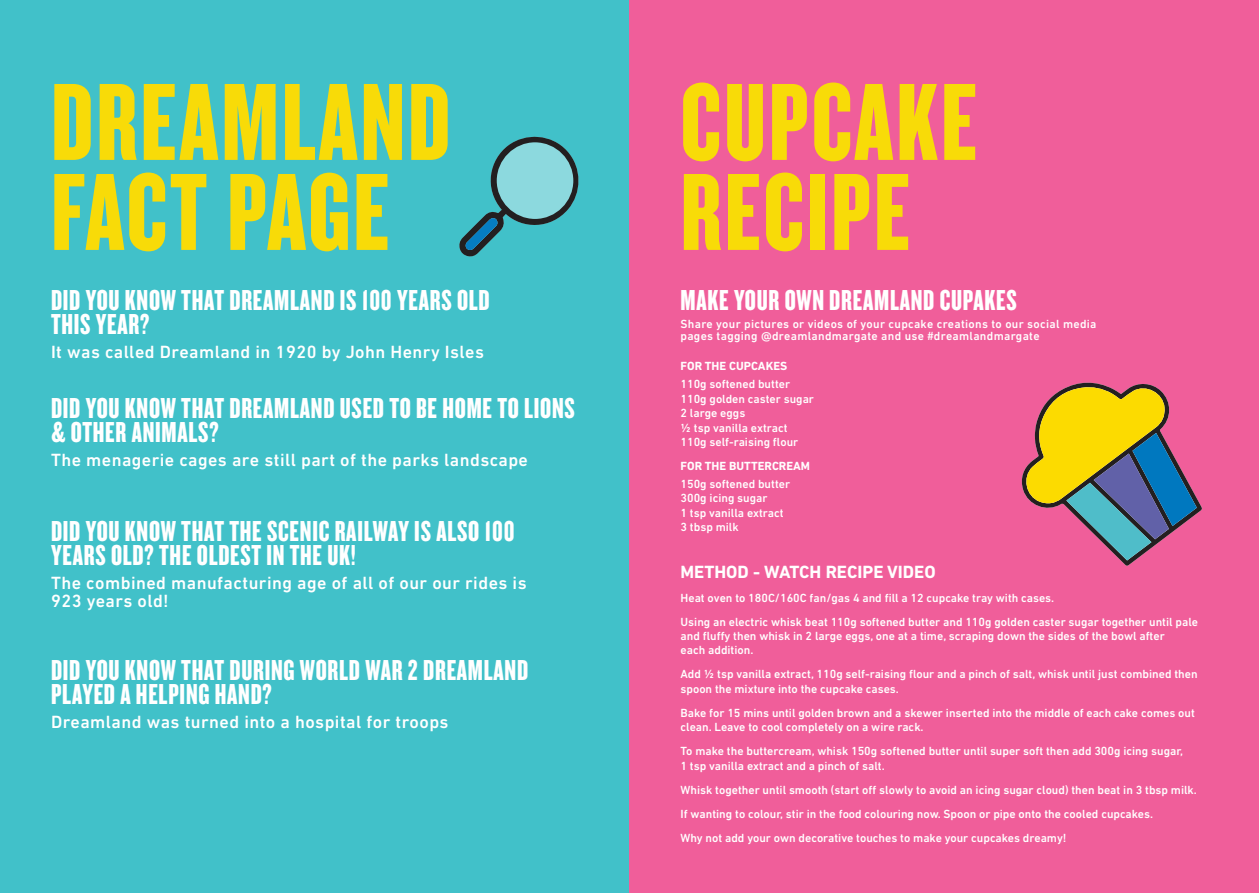
<style>
.page{position:relative;width:1259px;height:893px;background:#fff}
.page>*{position:absolute;margin:0;border:0;box-sizing:border-box;transform-origin:0 0}
.t1{font:114px "Knockout HTF68 Full Featherwt";letter-spacing:.025em;color:#f8db08}
.t2{font:30px/24px "Knockout HTF68 Full Featherwt";letter-spacing:.025em;color:#fff}
.t3{font:500 18px "DIN Next LT Pro";letter-spacing:.025em;color:#fff}
.t4{font:700 18px "DIN Next LT Pro";color:#fff}
.t5{font:500 12px/14.4px "DIN Next LT Pro";color:#fff}
.t6{font:500 12px "DIN Next LT Pro";letter-spacing:.025em;color:#fff}
.t7{font:700 12px "DIN Next LT Pro";color:#fff}
</style>
<div class="page">
<div style="left:0;top:0;width:629px;height:893px;background:#41c1c9"></div>
<div style="left:629px;top:0;width:630px;height:893px;background:#f05e9a"></div>
<svg style="left:459px;top:136px;width:120px;height:121px"></svg>
<svg style="left:1021px;top:382px;width:181px;height:184px"></svg>
<p class="t1" style="left:51px;top:64px;width:401px">DREAMLAND</p>
<p class="t1" style="left:51px;top:154px;width:340px">FACT PAGE</p>
<p class="t2" style="left:51px;top:289px;width:440px">DID YOU KNOW THAT DREAMLAND IS 100 YEARS OLD</p>
<p class="t2" style="left:51px;top:313px;width:100px">THIS YEAR?</p>
<p class="t3" style="left:51px;top:342px;width:434px">It was called Dreamland in 1920 by John Henry Isles</p>
<p class="t2" style="left:51px;top:397px;width:525px">DID YOU KNOW THAT DREAMLAND USED TO BE HOME TO LIONS &amp; OTHER ANIMALS?</p>
<p class="t3" style="left:51px;top:450px;width:478px">The menagerie cages are still part of the parks landscape</p>
<p class="t2" style="left:51px;top:519px;width:465px">DID YOU KNOW THAT THE SCENIC RAILWAY IS ALSO 100</p>
<p class="t2" style="left:51px;top:543px;width:306px">YEARS OLD? THE OLDEST IN THE UK!</p>
<p class="t3" style="left:51px;top:572px;width:477px">The combined manufacturing age of all of our our rides is</p>
<p class="t3" style="left:51px;top:590px;width:119px">923 years old!</p>
<p class="t2" style="left:51px;top:658px;width:479px">DID YOU KNOW THAT DURING WORLD WAR 2 DREAMLAND<br>PLAYED A HELPING HAND?</p>
<p class="t3" style="left:51px;top:711px;width:399px">Dreamland was turned into a hospital for troops</p>
<p class="t1" style="left:680px;top:64px;width:298px">CUPCAKE</p>
<p class="t1" style="left:680px;top:154px;width:231px">RECIPE</p>
<p class="t2" style="left:680px;top:289px;width:338px">MAKE YOUR OWN DREAMLAND CUPAKES</p>
<p class="t6" style="left:680px;top:317px;width:417px">Share your pictures or videos of your cupcake creations to our social media</p>
<p class="t6" style="left:680px;top:329px;width:361px">pages tagging @dreamlandmargate and use #dreamlandmargate</p>
<p class="t7" style="left:680px;top:359px;width:108px">FOR THE CUPCAKES</p>
<p class="t5" style="left:680px;top:377px;width:111px">110g softened butter</p>
<p class="t5" style="left:680px;top:391px;width:135px">110g golden caster sugar</p>
<p class="t5" style="left:680px;top:406px;width:66px">2 large eggs</p>
<p class="t5" style="left:680px;top:420px;width:109px">½ tsp vanilla extract</p>
<p class="t5" style="left:680px;top:435px;width:119px">110g self-raising flour</p>
<p class="t7" style="left:680px;top:459px;width:131px">FOR THE BUTTERCREAM</p>
<p class="t5" style="left:680px;top:477px;width:111px">150g softened butter</p>
<p class="t5" style="left:680px;top:491px;width:89px">300g icing sugar</p>
<p class="t5" style="left:680px;top:505px;width:105px">1 tsp vanilla extract</p>
<p class="t5" style="left:680px;top:520px;width:60px">3 tbsp milk</p>
<p class="t4" style="left:680px;top:561px;width:257px">METHOD - WATCH RECIPE VIDEO</p>
<p class="t5" style="left:680px;top:590px;width:375px">Heat oven to 180C/160C fan/gas 4 and fill a 12 cupcake tray with cases.</p>
<p class="t5" style="left:680px;top:614px;width:519px">Using an electric whisk beat 110g softened butter and 110g golden caster sugar together until pale and fluffy then whisk in 2 large eggs, one at a time, scraping down the sides of the bowl after</p>
<p class="t5" style="left:680px;top:643px;width:74px">each addition.</p>
<p class="t5" style="left:680px;top:667px;width:519px">Add ½ tsp vanilla extract, 110g self-raising flour and a pinch of salt, whisk until just combined then spoon the mixture into the cupcake cases.</p>
<p class="t5" style="left:680px;top:705px;width:516px">Bake for 15 mins until golden brown and a skewer inserted into the middle of each cake comes out clean. Leave to cool completely on a wire rack.</p>
<p class="t5" style="left:680px;top:744px;width:504px">To make the buttercream, whisk 150g softened butter until super soft then add 300g icing sugar,</p>
<p class="t5" style="left:680px;top:758px;width:206px">1 tsp vanilla extract and a pinch of salt.</p>
<p class="t5" style="left:680px;top:782px;width:518px">Whisk together until smooth (start off slowly to avoid an icing sugar cloud) then beat in 3 tbsp milk.</p>
<p class="t5" style="left:680px;top:806px;width:474px">If wanting to colour, stir in the food colouring now. Spoon or pipe onto the cooled cupcakes.</p>
<p class="t5" style="left:680px;top:830px;width:387px">Why not add your own decorative touches to make your cupcakes dreamy!</p>
</div>
